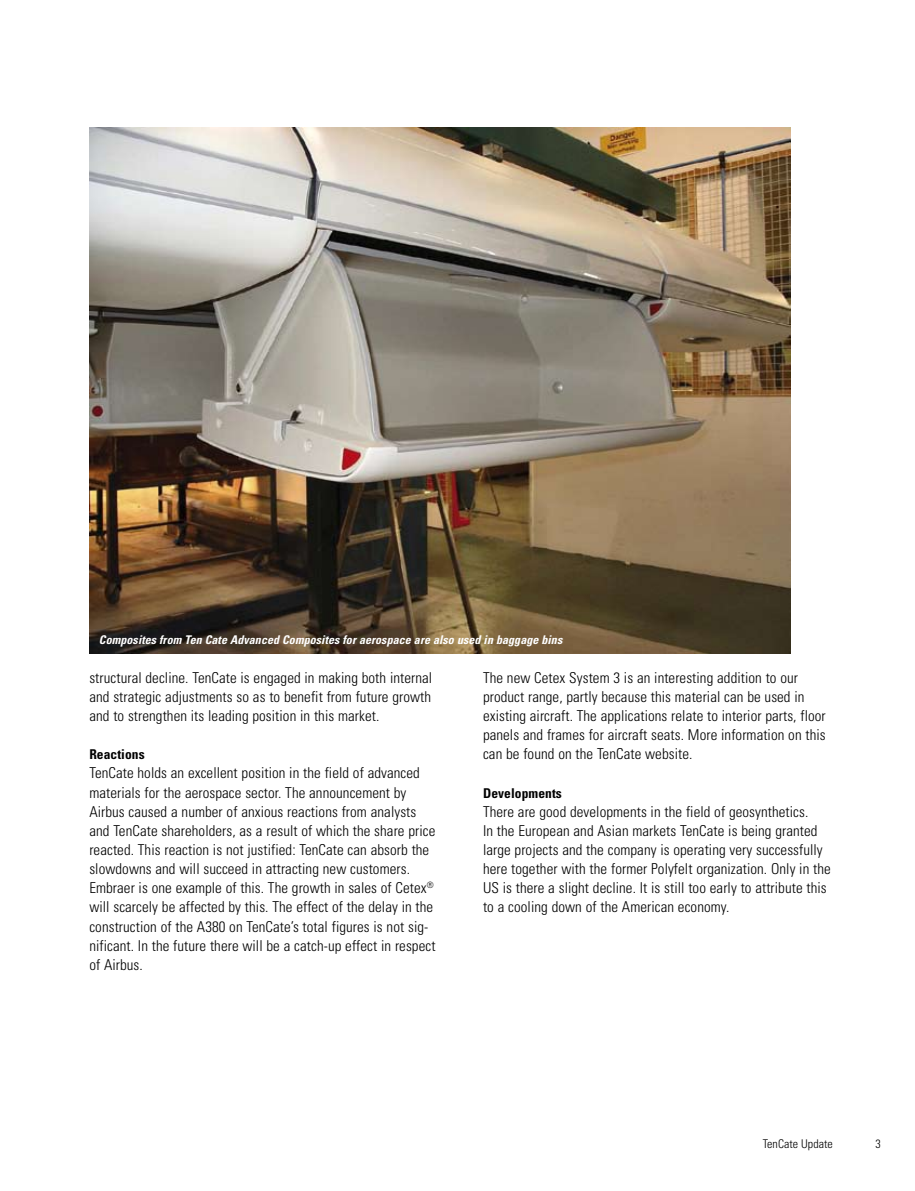
<style>
.page{position:relative;width:915px;height:1191px;background:#fff}
.page>*{position:absolute;margin:0;border:0;box-sizing:border-box;transform-origin:0 0}
.t1{font:300 condensed 15px/19.2px "Univers LT";letter-spacing:.005em;color:#000}
.t2{font:700 condensed 13.5px "Univers LT";letter-spacing:.005em;color:#000}
.t3{font:italic 700 condensed 12px "Univers LT";letter-spacing:.005em;color:#fff}
.t4{font:300 condensed 12px "Univers LT";letter-spacing:.005em;color:#000}
</style>
<div class="page">
<img style="left:89px;top:128px;width:701px;height:525px">
<p class="t3" style="left:99px;top:633px;width:465px">Composites from Ten Cate Advanced Composites for aerospace are also used in baggage bins</p>
<p class="t1" style="left:89px;top:668px;width:344px;text-align:justify">structural decline. TenCate is engaged in making both internal and strategic adjustments so as to benefit from future growth and to strengthen its leading position in this market.</p>
<p class="t2" style="left:89px;top:746px;width:57px">Reactions</p>
<p class="t1" style="left:89px;top:763px;width:347px">TenCate holds an excellent position in the field of advanced materials for the aerospace sector. The announcement by Airbus caused a number of anxious reactions from analysts and TenCate shareholders, as a result of which the share price reacted. This reaction is not justified: TenCate can absorb the slowdowns and will succeed in attracting new customers.<br>Embraer is one example of this. The growth in sales of Cetex<sup>® </sup>will scarcely be affected by this. The effect of the delay in the construction of the A380 on TenCate’s total figures is not sig&shy;nificant. In the future there will be a catch-up effect in respect of Airbus.</p>
<p class="t1" style="left:483px;top:668px;width:344px">The new Cetex System 3 is an interesting addition to our product range, partly because this material can be used in existing aircraft. The applications relate to interior parts, floor panels and frames for aircraft seats. More information on this can be found on the TenCate website.</p>
<p class="t2" style="left:483px;top:784px;width:80px">Developments</p>
<p class="t1" style="left:483px;top:802px;width:349px">There are good developments in the field of geosynthetics.<br>In the European and Asian markets TenCate is being granted large projects and the company is operating very successfully here together with the former Polyfelt organization. Only in the US is there a slight decline. It is still too early to attribute this to a cooling down of the American economy.</p>
<p class="t4" style="left:762px;top:1137px;width:72px">TenCate Update</p>
</div>
